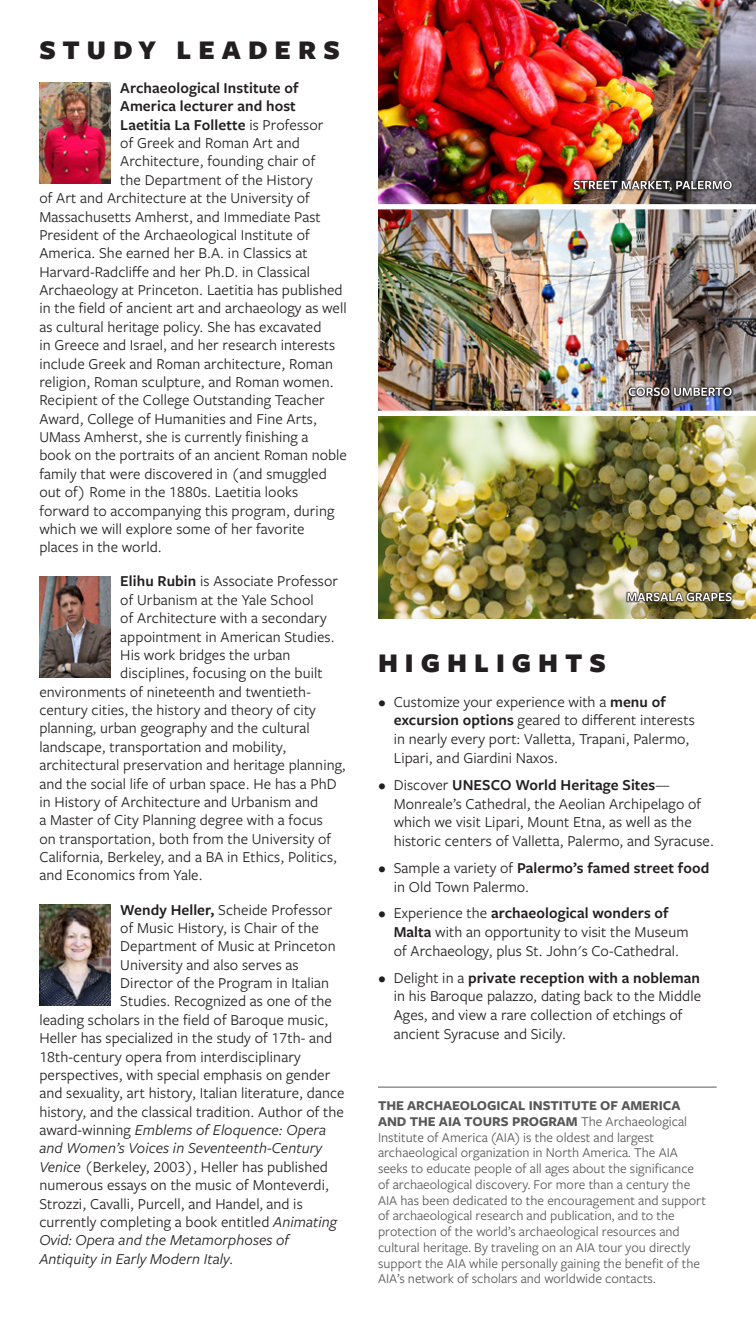
<style>
.page{position:relative;width:756px;height:1323px;background:#fff}
.page>*{position:absolute;margin:0;border:0;box-sizing:border-box;transform-origin:0 0}
.t1{font:900 28px "Freight Sans Pro";letter-spacing:.25em;color:#231f20}
.CAU_vacations_body_copy{font:15.75px/18.9px "Freight Sans Pro";letter-spacing:.005em;color:#231f20}
.CAU_vacations_body_copy-2{font:italic 15.75px "Freight Sans Pro";letter-spacing:.005em;color:#231f20}
.CAU_vacations_body_copy-3{font:600 15.75px "Freight Sans Pro";letter-spacing:.005em;color:#231f20}
.CAU_vacations_body_copy-4{font:14px/15.8px "Freight Sans Pro";color:#57585a}
.s1{font-weight:400}
.s2{font-weight:600}
.s3{font-style:normal}
.s4{font-style:italic}
.s5{font-weight:700}
</style>
<div class="page">
<img style="left:378px;top:416px;width:378px;height:203px">
<img style="left:378px;top:0;width:378px;height:204px">
<img style="left:378px;top:209px;width:378px;height:202px">
<img style="left:39px;top:83px;width:71px;height:100px">
<img style="left:39px;top:577px;width:71px;height:100px">
<img style="left:39px;top:905px;width:71px;height:100px">
<svg style="left:625px;top:591px;width:108px;height:12px"></svg>
<svg style="left:627px;top:593px;width:105px;height:8px"></svg>
<svg style="left:572px;top:179px;width:161px;height:14px"></svg>
<svg style="left:574px;top:181px;width:158px;height:10px"></svg>
<svg style="left:627px;top:386px;width:106px;height:12px"></svg>
<svg style="left:629px;top:387px;width:103px;height:9px"></svg>
<hr style="left:378px;top:1087px;width:339px;height:1px;background:#57585a">
<p class="t1" style="left:39px;top:30px;width:302px">STUDY LEADERS</p>
<p class="CAU_vacations_body_copy-3" style="left:120px;top:77px;width:180px">Archaeological Institute of</p>
<p class="CAU_vacations_body_copy-3" style="left:120px;top:96px;width:177px">America lecturer and host</p>
<p class="CAU_vacations_body_copy-3" style="left:120px;top:114px;width:205px">Laetitia La Follette <span class="s1">is Professor</span></p>
<p class="CAU_vacations_body_copy" style="left:120px;top:133px;width:181px">of Greek and Roman Art and</p>
<p class="CAU_vacations_body_copy" style="left:120px;top:151px;width:197px">Architecture, founding chair of</p>
<p class="CAU_vacations_body_copy" style="left:120px;top:170px;width:194px">the Department of the History</p>
<p class="CAU_vacations_body_copy" style="left:39px;top:188px;width:272px">of Art and Architecture at the University of</p>
<p class="CAU_vacations_body_copy" style="left:39px;top:206px;width:283px">Massachusetts Amherst, and Immediate Past</p>
<p class="CAU_vacations_body_copy" style="left:39px;top:225px;width:272px">President of the Archaeological Institute of</p>
<p class="CAU_vacations_body_copy" style="left:39px;top:243px;width:270px">America. She earned her B.A. in Classics at</p>
<p class="CAU_vacations_body_copy" style="left:39px;top:262px;width:272px">Harvard-Radcliffe and her Ph.D. in Classical</p>
<p class="CAU_vacations_body_copy" style="left:39px;top:280px;width:305px">Archaeology at Princeton. Laetitia has published</p>
<p class="CAU_vacations_body_copy" style="left:39px;top:298px;width:309px">in the field of ancient art and archaeology as well</p>
<p class="CAU_vacations_body_copy" style="left:39px;top:317px;width:284px">as cultural heritage policy. She has excavated</p>
<p class="CAU_vacations_body_copy" style="left:39px;top:335px;width:297px">in Greece and Israel, and her research interests</p>
<p class="CAU_vacations_body_copy" style="left:39px;top:353px;width:295px">include Greek and Roman architecture, Roman</p>
<p class="CAU_vacations_body_copy" style="left:39px;top:372px;width:296px">religion, Roman sculpture, and Roman women.</p>
<p class="CAU_vacations_body_copy" style="left:39px;top:390px;width:287px">Recipient of the College Outstanding Teacher</p>
<p class="CAU_vacations_body_copy" style="left:39px;top:409px;width:279px">Award, College of Humanities and Fine Arts,</p>
<p class="CAU_vacations_body_copy" style="left:39px;top:427px;width:271px">UMass Amherst, she is currently finishing a</p>
<p class="CAU_vacations_body_copy" style="left:39px;top:445px;width:309px">book on the portraits of an ancient Roman noble</p>
<p class="CAU_vacations_body_copy" style="left:39px;top:464px;width:289px">family that were discovered in (and smuggled</p>
<p class="CAU_vacations_body_copy" style="left:39px;top:482px;width:260px">out of) Rome in the 1880s. Laetitia looks</p>
<p class="CAU_vacations_body_copy" style="left:39px;top:500px;width:297px">forward to accompanying this program, during</p>
<p class="CAU_vacations_body_copy" style="left:39px;top:519px;width:267px">which we will explore some of her favorite</p>
<p class="CAU_vacations_body_copy" style="left:39px;top:537px;width:124px">places in the world.</p>
<p class="CAU_vacations_body_copy" style="left:120px;top:571px;width:219px"><span class="s2">Elihu Rubin</span> is Associate Professor</p>
<p class="CAU_vacations_body_copy" style="left:120px;top:590px;width:195px">of Urbanism at the Yale School</p>
<p class="CAU_vacations_body_copy" style="left:120px;top:608px;width:208px">of Architecture with a secondary</p>
<p class="CAU_vacations_body_copy" style="left:120px;top:626px;width:216px">appointment in American Studies.</p>
<p class="CAU_vacations_body_copy" style="left:120px;top:645px;width:172px">His work bridges the urban</p>
<p class="CAU_vacations_body_copy" style="left:120px;top:663px;width:204px">disciplines, focusing on the built</p>
<p class="CAU_vacations_body_copy" style="left:39px;top:682px;width:273px">environments of nineteenth and twentieth-</p>
<p class="CAU_vacations_body_copy" style="left:39px;top:700px;width:278px">century cities, the history and theory of city</p>
<p class="CAU_vacations_body_copy" style="left:39px;top:718px;width:272px">planning, urban geography and the cultural</p>
<p class="CAU_vacations_body_copy" style="left:39px;top:737px;width:248px">landscape, transportation and mobility,</p>
<p class="CAU_vacations_body_copy" style="left:39px;top:755px;width:308px">architectural preservation and heritage planning,</p>
<p class="CAU_vacations_body_copy" style="left:39px;top:773px;width:299px">and the social life of urban space. He has a PhD</p>
<p class="CAU_vacations_body_copy" style="left:39px;top:792px;width:281px">in History of Architecture and Urbanism and</p>
<p class="CAU_vacations_body_copy" style="left:39px;top:810px;width:285px">a Master of City Planning degree with a focus</p>
<p class="CAU_vacations_body_copy" style="left:39px;top:829px;width:293px">on transportation, both from the University of</p>
<p class="CAU_vacations_body_copy" style="left:39px;top:847px;width:299px">California, Berkeley, and a BA in Ethics, Politics,</p>
<p class="CAU_vacations_body_copy" style="left:39px;top:865px;width:165px">and Economics from Yale.</p>
<p class="CAU_vacations_body_copy" style="left:120px;top:899px;width:214px"><span class="s2">Wendy Heller,</span> Scheide Professor</p>
<p class="CAU_vacations_body_copy" style="left:120px;top:918px;width:200px">of Music History, is Chair of the</p>
<p class="CAU_vacations_body_copy" style="left:120px;top:936px;width:217px">Department of Music at Princeton</p>
<p class="CAU_vacations_body_copy" style="left:120px;top:955px;width:180px">University and also serves as</p>
<p class="CAU_vacations_body_copy" style="left:120px;top:973px;width:210px">Director of the Program in Italian</p>
<p class="CAU_vacations_body_copy" style="left:120px;top:991px;width:213px">Studies. Recognized as one of the</p>
<p class="CAU_vacations_body_copy" style="left:39px;top:1010px;width:291px">leading scholars in the field of Baroque music,</p>
<p class="CAU_vacations_body_copy" style="left:39px;top:1028px;width:294px">Heller has specialized in the study of 17th- and</p>
<p class="CAU_vacations_body_copy" style="left:39px;top:1046px;width:263px">18th-century opera from interdisciplinary</p>
<p class="CAU_vacations_body_copy" style="left:39px;top:1065px;width:292px">perspectives, with special emphasis on gender</p>
<p class="CAU_vacations_body_copy" style="left:39px;top:1083px;width:307px">and sexuality, art history, Italian literature, dance</p>
<p class="CAU_vacations_body_copy" style="left:39px;top:1102px;width:306px">history, and the classical tradition. Author of the</p>
<p class="CAU_vacations_body_copy-2" style="left:39px;top:1120px;width:288px"><span class="s3">award-winning</span> Emblems of Eloquence: Opera</p>
<p class="CAU_vacations_body_copy-2" style="left:39px;top:1138px;width:284px">and Women’s Voices in Seventeenth-Century</p>
<p class="CAU_vacations_body_copy" style="left:39px;top:1157px;width:290px"><span class="s4">Venice</span> (Berkeley, 2003), Heller has published</p>
<p class="CAU_vacations_body_copy" style="left:39px;top:1175px;width:291px">numerous essays on the music of Monteverdi,</p>
<p class="CAU_vacations_body_copy" style="left:39px;top:1193px;width:265px">Strozzi, Cavalli, Purcell, and Handel, and is</p>
<p class="CAU_vacations_body_copy" style="left:39px;top:1212px;width:299px">currently completing a book entitled <span class="s4">Animating</span></p>
<p class="CAU_vacations_body_copy-2" style="left:39px;top:1230px;width:251px">Ovid: Opera and the Metamorphoses of</p>
<p class="CAU_vacations_body_copy-2" style="left:39px;top:1248px;width:195px">Antiquity in Early Modern Italy<span class="s3">.</span></p>
<p class="t1" style="left:378px;top:643px;width:230px">HIGHLIGHTS</p>
<p class="CAU_vacations_body_copy" style="left:394px;top:691px;width:303px;text-indent:-16px">• Customize your experience with a <span class="s2">menu of excursion options</span> geared to different interests in nearly every port: Valletta, Trapani, Palermo, Lipari, and Giardini Naxos.</p>
<p class="CAU_vacations_body_copy" style="left:394px;top:774px;width:322px;text-indent:-16px">• Discover <span class="s2">UNESCO World Heritage Sites</span>— Monreale’s Cathedral, the Aeolian Archipelago of which we visit Lipari, Mount Etna, as well as the historic centers of Valletta, Palermo, and Syracuse.</p>
<p class="CAU_vacations_body_copy" style="left:394px;top:858px;width:317px;text-indent:-16px">• Sample a variety of <span class="s2">Palermo’s famed street food </span>in Old Town Palermo.</p>
<p class="CAU_vacations_body_copy" style="left:394px;top:903px;width:296px;text-indent:-16px">• Experience the <span class="s2">archaeological wonders of<br>Malta</span> with an opportunity to visit the Museum of Archaeology, plus St. John's Co-Cathedral.</p>
<p class="CAU_vacations_body_copy" style="left:394px;top:967px;width:309px;text-indent:-16px">• Delight in a <span class="s2">private reception with a nobleman </span>in his Baroque palazzo, dating back to the Middle Ages, and view a rare collection of etchings of ancient Syracuse and Sicily.</p>
<p class="CAU_vacations_body_copy-4" style="left:378px;top:1097px;width:329px"><span class="s5">THE ARCHAEOLOGICAL INSTITUTE OF AMERICA AND THE AIA TOURS PROGRAM</span> The Archaeological Institute of America (AIA) is the oldest and largest archaeological organization in North America. The AIA seeks to educate people of all ages about the significance of archaeological discovery. For more than a century the AIA has been dedicated to the encouragement and support of archaeological research and publication, and to the protection of the world’s archaeological resources and cultural heritage. By traveling on an AIA tour you directly support the AIA while personally gaining the benefit of the AIA’s network of scholars and worldwide contacts.</p>
</div>
